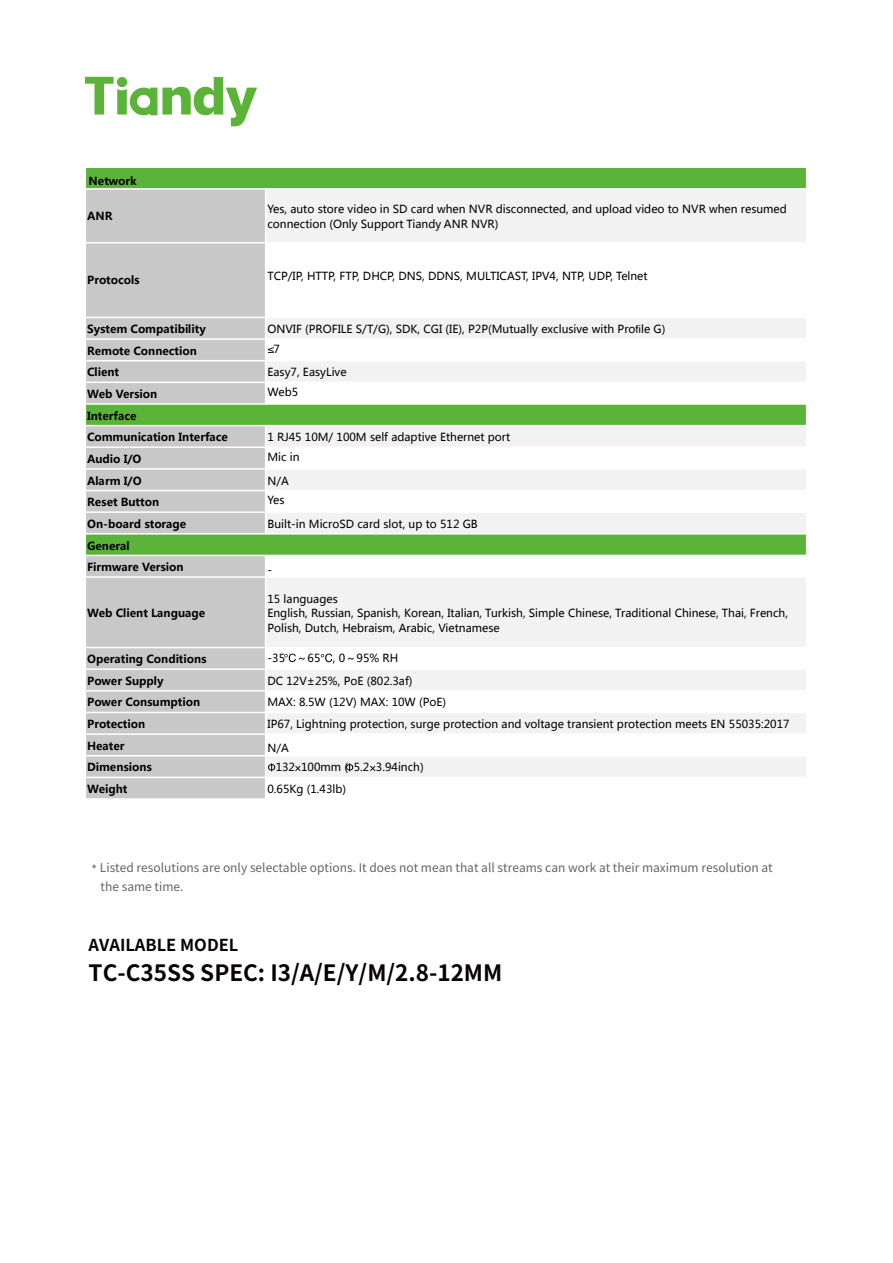
<style>
.page{position:relative;width:893px;height:1263px;background:#fff}
.page>*{position:absolute;margin:0;border:0;box-sizing:border-box;transform-origin:0 0}
.t1{font:700 22.5px "Source Han Sans CN";color:#070102}
.t2{font:700 16.5px "Source Han Sans CN";color:#070102}
.t3{font:12px/18.6px "Source Han Sans CN";color:#646464}
.t4{font:10.95px/14.4px "Microsoft Ya Hei";color:#000}
.t5{font:700 10.95px/21.6px "Microsoft Ya Hei";color:#000}
.s1{font-family:"Helvetica"}
</style>
<div class="page">
<svg style="left:85px;top:77px;width:172px;height:49px"></svg>
<div style="left:85px;top:167px;width:721px;height:22px;background:#5bb439"></div>
<div style="left:85px;top:189px;width:181px;height:54px;background:#c8c8c8"></div>
<div style="left:266px;top:189px;width:540px;height:54px;background:#f2f2f2"></div>
<div style="left:85px;top:243px;width:181px;height:74px;background:#c8c8c8"></div>
<div style="left:85px;top:317px;width:181px;height:22px;background:#c8c8c8"></div>
<div style="left:266px;top:317px;width:540px;height:22px;background:#f2f2f2"></div>
<div style="left:85px;top:339px;width:181px;height:22px;background:#c8c8c8"></div>
<div style="left:85px;top:361px;width:181px;height:21px;background:#c8c8c8"></div>
<div style="left:266px;top:361px;width:540px;height:21px;background:#f2f2f2"></div>
<div style="left:85px;top:382px;width:181px;height:22px;background:#c8c8c8"></div>
<div style="left:85px;top:404px;width:721px;height:22px;background:#5bb439"></div>
<div style="left:85px;top:426px;width:181px;height:21px;background:#c8c8c8"></div>
<div style="left:266px;top:426px;width:540px;height:21px;background:#f2f2f2"></div>
<div style="left:85px;top:447px;width:181px;height:22px;background:#c8c8c8"></div>
<div style="left:85px;top:469px;width:181px;height:21px;background:#c8c8c8"></div>
<div style="left:266px;top:469px;width:540px;height:21px;background:#f2f2f2"></div>
<div style="left:85px;top:490px;width:181px;height:22px;background:#c8c8c8"></div>
<div style="left:85px;top:512px;width:181px;height:22px;background:#c8c8c8"></div>
<div style="left:266px;top:512px;width:540px;height:22px;background:#f2f2f2"></div>
<div style="left:85px;top:534px;width:721px;height:21px;background:#5bb439"></div>
<div style="left:85px;top:555px;width:181px;height:22px;background:#c8c8c8"></div>
<div style="left:85px;top:577px;width:181px;height:71px;background:#c8c8c8"></div>
<div style="left:266px;top:577px;width:540px;height:71px;background:#f2f2f2"></div>
<div style="left:85px;top:648px;width:181px;height:21px;background:#c8c8c8"></div>
<div style="left:85px;top:669px;width:181px;height:22px;background:#c8c8c8"></div>
<div style="left:266px;top:669px;width:540px;height:22px;background:#f2f2f2"></div>
<div style="left:85px;top:691px;width:181px;height:21px;background:#c8c8c8"></div>
<div style="left:85px;top:712px;width:181px;height:22px;background:#c8c8c8"></div>
<div style="left:266px;top:712px;width:540px;height:22px;background:#f2f2f2"></div>
<div style="left:85px;top:734px;width:181px;height:22px;background:#c8c8c8"></div>
<div style="left:85px;top:756px;width:181px;height:21px;background:#c8c8c8"></div>
<div style="left:266px;top:756px;width:540px;height:21px;background:#f2f2f2"></div>
<div style="left:85px;top:777px;width:181px;height:22px;background:#c8c8c8"></div>
<svg style="left:268px;top:347px;width:6px;height:6px"></svg>
<svg style="left:284px;top:654px;width:12px;height:8px"></svg>
<svg style="left:321px;top:654px;width:11px;height:8px"></svg>
<svg style="left:268px;top:763px;width:7px;height:8px"></svg>
<svg style="left:295px;top:766px;width:6px;height:5px"></svg>
<svg style="left:346px;top:763px;width:7px;height:8px"></svg>
<svg style="left:370px;top:766px;width:5px;height:5px"></svg>
<hr style="left:265px;top:188px;width:1px;height:216px;background:#fff">
<hr style="left:265px;top:425px;width:1px;height:109px;background:#fff">
<hr style="left:265px;top:555px;width:1px;height:244px;background:#fff">
<hr style="left:85px;top:188px;width:722px;height:2px;background:#fff">
<hr style="left:85px;top:242px;width:722px;height:1px;background:#fff">
<hr style="left:85px;top:317px;width:722px;height:1px;background:#fff">
<hr style="left:85px;top:338px;width:722px;height:2px;background:#fff">
<hr style="left:85px;top:360px;width:722px;height:1px;background:#fff">
<hr style="left:85px;top:382px;width:722px;height:1px;background:#fff">
<hr style="left:85px;top:403px;width:722px;height:2px;background:#fff">
<hr style="left:85px;top:425px;width:722px;height:1px;background:#fff">
<hr style="left:85px;top:446px;width:722px;height:2px;background:#fff">
<hr style="left:85px;top:468px;width:722px;height:2px;background:#fff">
<hr style="left:85px;top:490px;width:722px;height:1px;background:#fff">
<hr style="left:85px;top:511px;width:722px;height:2px;background:#fff">
<hr style="left:85px;top:533px;width:722px;height:2px;background:#fff">
<hr style="left:85px;top:555px;width:722px;height:1px;background:#fff">
<hr style="left:85px;top:576px;width:722px;height:2px;background:#fff">
<hr style="left:85px;top:647px;width:722px;height:1px;background:#fff">
<hr style="left:85px;top:668px;width:722px;height:2px;background:#fff">
<hr style="left:85px;top:690px;width:722px;height:2px;background:#fff">
<hr style="left:85px;top:712px;width:722px;height:1px;background:#fff">
<hr style="left:85px;top:733px;width:722px;height:2px;background:#fff">
<hr style="left:85px;top:755px;width:722px;height:1px;background:#fff">
<hr style="left:85px;top:777px;width:722px;height:1px;background:#fff">
<hr style="left:85px;top:167px;width:1px;height:632px;background:#fff">
<hr style="left:85px;top:166px;width:722px;height:2px;background:#fff">
<hr style="left:85px;top:798px;width:722px;height:2px;background:#fff">
<p class="t5" style="left:89px;top:170px;width:50px">Network</p>
<p class="t5" style="left:87px;top:205px;width:27px">ANR</p>
<p class="t4" style="left:267px;top:202px;width:521px">Yes, auto store video in SD card when NVR disconnected, and upload video to NVR when resumed connection (Only Support Tiandy ANR NVR)</p>
<p class="t5" style="left:87px;top:269px;width:54px">Protocols</p>
<p class="t4" style="left:267px;top:268px;width:382px">TCP/IP, HTTP, FTP, DHCP, DNS, DDNS, MULTICAST, IPV4, NTP, UDP, Telnet</p>
<p class="t5" style="left:87px;top:318px;width:120px">System Compatibility</p>
<p class="t4" style="left:267px;top:322px;width:399px">ONVIF (PROFILE S/T/G), SDK, CGI (IE), P2P(Mutually exclusive with Pro<span class="s1">fi</span>le G)</p>
<p class="t5" style="left:87px;top:340px;width:111px">Remote Connection</p>
<p class="t4" style="left:274px;top:341px;width:8px">7</p>
<p class="t5" style="left:87px;top:361px;width:34px">Client</p>
<p class="t4" style="left:267px;top:365px;width:81px">Easy7, EasyLive</p>
<p class="t5" style="left:87px;top:383px;width:72px">Web Version</p>
<p class="t4" style="left:267px;top:385px;width:32px">Web5</p>
<p class="t5" style="left:87px;top:405px;width:142px">Interface<br>Communication Interface</p>
<p class="t4" style="left:267px;top:430px;width:244px">1 RJ45 10M/ 100M self adaptive Ethernet port</p>
<p class="t5" style="left:87px;top:448px;width:56px">Audio I/O</p>
<p class="t4" style="left:267px;top:450px;width:34px">Mic in</p>
<p class="t5" style="left:87px;top:469px;width:56px">Alarm I/O</p>
<p class="t4" style="left:267px;top:473px;width:23px">N/A</p>
<p class="t5" style="left:87px;top:491px;width:74px">Reset Button</p>
<p class="t4" style="left:267px;top:493px;width:19px">Yes</p>
<p class="t5" style="left:87px;top:513px;width:101px">On-board storage</p>
<p class="t4" style="left:267px;top:516px;width:212px">Built-in MicroSD card slot, up to 512 GB</p>
<p class="t5" style="left:87px;top:534px;width:98px">General<br>Firmware Version</p>
<p class="t4" style="left:267px;top:562px;width:6px">-</p>
<p class="t5" style="left:87px;top:602px;width:120px">Web Client Language</p>
<p class="t4" style="left:267px;top:591px;width:522px">15 languages<br>English, Russian, Spanish, Korean, Italian, Turkish, Simple Chinese, Traditional Chinese, Thai, French,<br>Polish, Dutch, Hebraism, Arabic, Vietnamese</p>
<p class="t5" style="left:87px;top:648px;width:121px">Operating Conditions</p>
<p class="t4" style="left:267px;top:650px;width:132px">-35 ～65 , 0～95% RH</p>
<p class="t5" style="left:87px;top:670px;width:78px">Power Supply</p>
<p class="t4" style="left:267px;top:673px;width:147px">DC 12V±25%, PoE (802.3af)</p>
<p class="t5" style="left:87px;top:691px;width:115px">Power Consumption</p>
<p class="t4" style="left:267px;top:695px;width:180px">MAX: 8.5W (12V) MAX: 10W (PoE)</p>
<p class="t5" style="left:87px;top:713px;width:60px">Protection</p>
<p class="t4" style="left:267px;top:716px;width:524px">IP67, Lightning protection, surge protection and voltage transient protection meets EN 55035:2017</p>
<p class="t5" style="left:87px;top:734px;width:39px">Heater</p>
<p class="t4" style="left:267px;top:741px;width:23px">N/A</p>
<p class="t5" style="left:87px;top:756px;width:66px">Dimensions</p>
<p class="t4" style="left:276px;top:760px;width:149px">132 100mm ( 5.2 3.94inch)</p>
<p class="t5" style="left:87px;top:778px;width:42px">Weight</p>
<p class="t4" style="left:267px;top:781px;width:80px">0.65Kg (1.43lb)</p>
<p class="t3" style="left:101px;top:859px;width:674px;text-indent:-9px">* Listed resolutions are only selectable options. It does not mean that all streams can work at their maximum resolution at the same time.</p>
<h2 class="t2" style="left:89px;top:936px;width:151px">AVAILABLE MODEL</h2>
<h1 class="t1" style="left:89px;top:960px;width:415px">TC-C35SS SPEC: I3/A/E/Y/M/2.8-12MM</h1>
</div>
